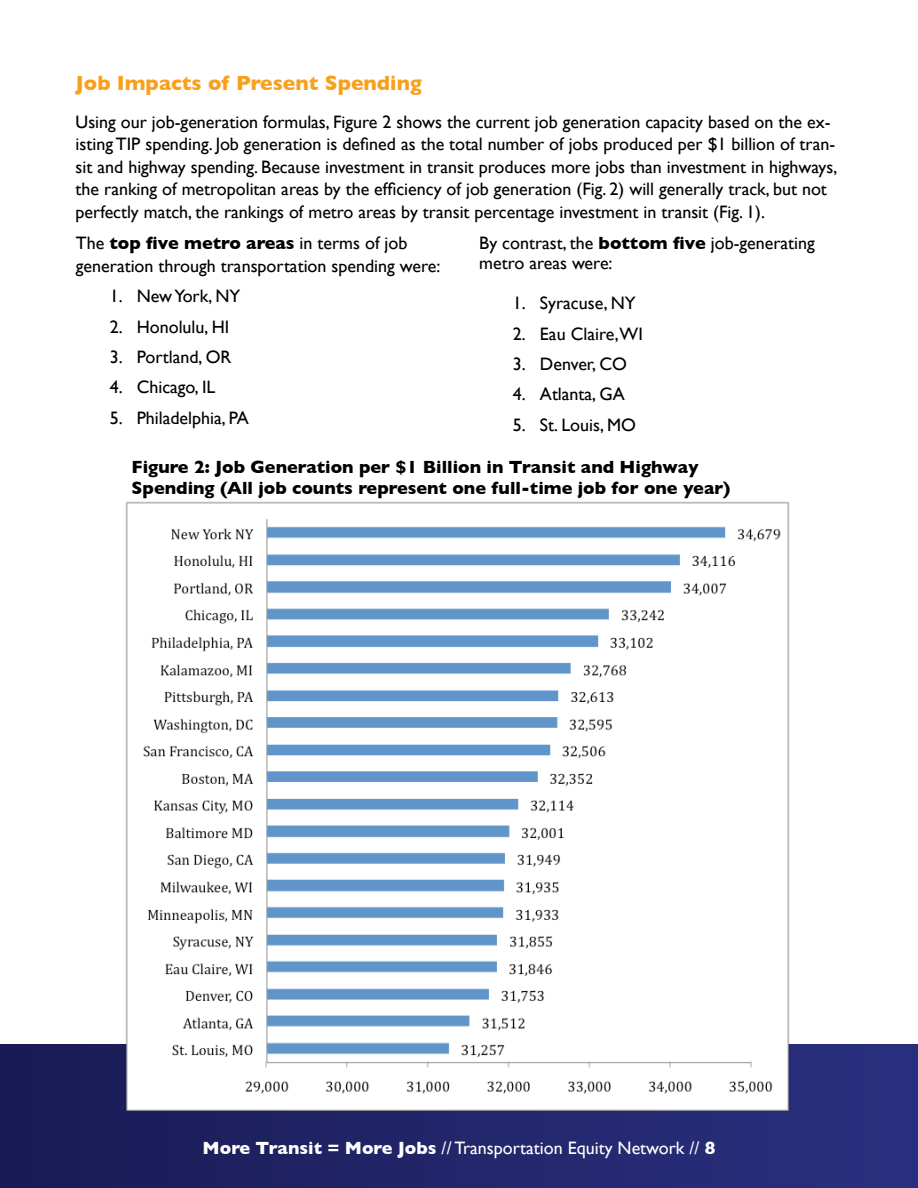
<style>
.page{position:relative;width:918px;height:1188px;background:#fff}
.page>*{position:absolute;margin:0;border:0;box-sizing:border-box;transform-origin:0 0}
.t1{font:700 21px "Gill Sans";color:#f9a01b}
.t2{font:18px/22.5px "Gill Sans";color:#000}
.t3{font:700 18px/20.7px "Gill Sans";color:#000}
.t4{font:18px "Gill Sans";color:#fff}
.s1{font-weight:700}
</style>
<div class="page">
<div style="left:0;top:1044px;width:918px;height:144px;background:linear-gradient(to right,#1a1a54,#29307f)"></div>
<img style="left:125px;top:502px;width:665px;height:610px">
<p class="t1" style="left:76px;top:71px;width:348px">Job Impacts of Present Spending</p>
<p class="t2" style="left:76px;top:110px;width:763px">Using our job-generation formulas, Figure 2 shows the current job generation capacity based on the ex&shy;isting TIP spending. Job generation is defined as the total number of jobs produced per $1 billion of tran&shy;sit and highway spending. Because investment in transit produces more jobs than investment in highways, the ranking of metropolitan areas by the efficiency of job generation (Fig. 2) will generally track, but not perfectly match, the rankings of metro areas by transit percentage investment in transit (Fig. 1).</p>
<p class="t2" style="left:479px;top:233px;width:337px;line-height:19.5px">By contrast, the <span class="s1">bottom five</span> job-generating metro areas were:</p>
<p class="t2" style="left:513px;top:292px;width:124px">1. Syracuse, NY</p>
<p class="t2" style="left:513px;top:322px;width:131px">2. Eau Claire,WI</p>
<p class="t2" style="left:513px;top:353px;width:116px">3. Denver, CO</p>
<p class="t2" style="left:513px;top:383px;width:113px">4. Atlanta, GA</p>
<p class="t2" style="left:513px;top:413px;width:125px">5. St. Louis, MO</p>
<p class="t2" style="left:76px;top:232px;width:366px">The <span class="s1">top five metro areas</span> in terms of job generation through transportation spending were:</p>
<p class="t2" style="left:110px;top:285px;width:132px">1. New York, NY</p>
<p class="t2" style="left:110px;top:315px;width:121px">2. Honolulu, HI</p>
<p class="t2" style="left:110px;top:345px;width:123px">3. Portland, OR</p>
<p class="t2" style="left:110px;top:376px;width:107px">4. Chicago, IL</p>
<p class="t2" style="left:110px;top:406px;width:141px">5. Philadelphia, PA</p>
<p class="t3" style="left:132px;top:457px;width:600px">Figure 2: Job Generation per $1 Billion in Transit and Highway<br>Spending (All job counts represent one full-time job for one year)</p>
<p class="t4" style="left:203px;top:1138px;width:514px"><span class="s1">More Transit = More Jobs</span> // Transportation Equity Network // <span class="s1">8</span></p>
</div>
